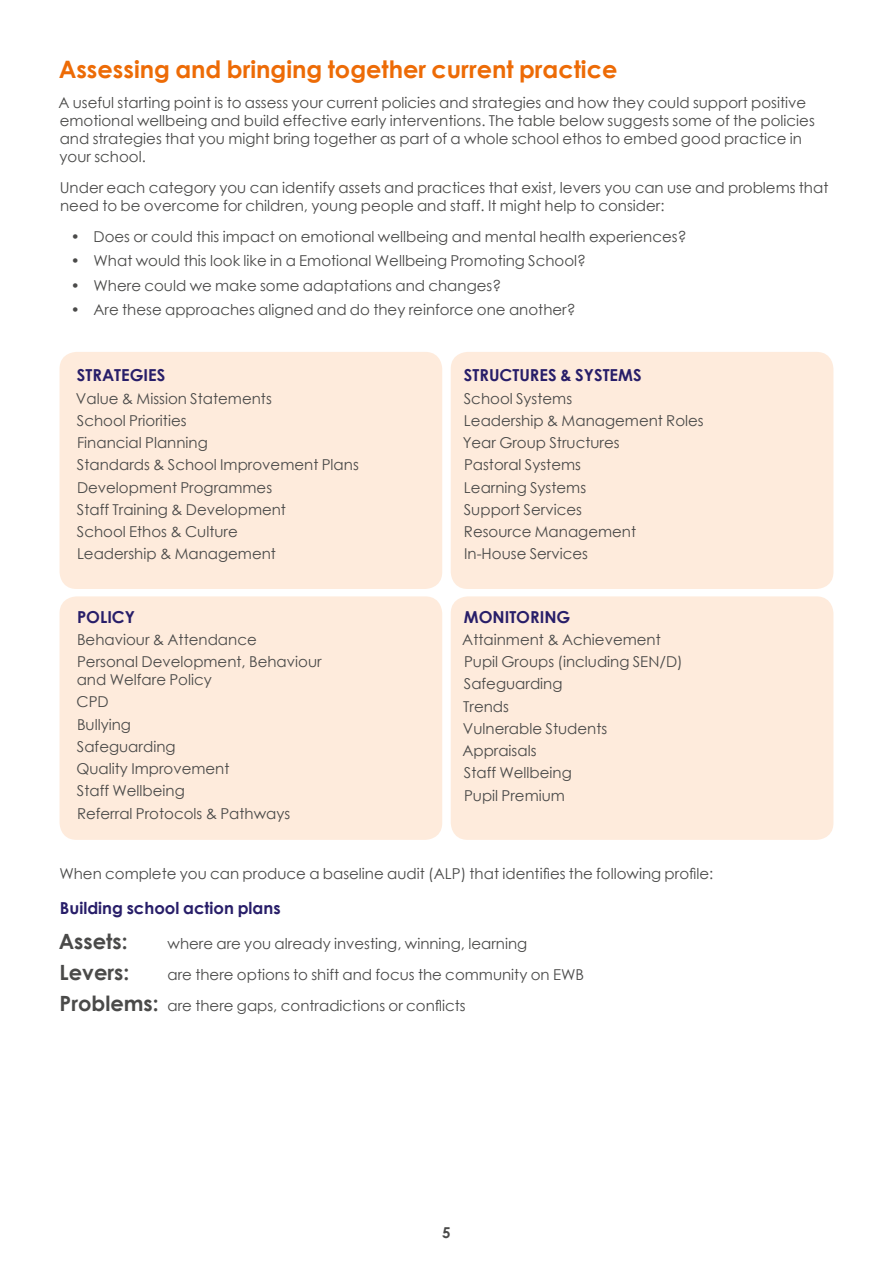
<style>
.page{position:relative;width:893px;height:1263px;background:#fff}
.page>*{position:absolute;margin:0;border:0;box-sizing:border-box;transform-origin:0 0}
.t1{font:700 24px "Century Gothic";color:#ed6b06}
.t2{font:700 21px "Century Gothic";color:#4a4a49}
.t3{font:700 16.5px "Century Gothic";color:#281e69}
.t4{font:15px/22.2px "Century Gothic";color:#4a4a49}
.t5{font:700 15px "Century Gothic";color:#4a4a49}
.s1{font-weight:700;font-size:21px}
</style>
<div class="page">
<div style="left:60px;top:596px;width:382px;height:244px;background:#feebdc;border-radius:17px"></div>
<div style="left:451px;top:596px;width:382px;height:244px;background:#feebdc;border-radius:17px"></div>
<div style="left:60px;top:352px;width:382px;height:237px;background:#feebdc;border-radius:17px"></div>
<div style="left:451px;top:352px;width:382px;height:237px;background:#feebdc;border-radius:17px"></div>
<h1 class="t1" style="left:59px;top:51px;width:560px">Assessing and bringing together current practice</h1>
<p class="t4" style="left:58px;top:94px;width:758px;line-height:18px">A useful starting point is to assess your current policies and strategies and how they could support positive emotional wellbeing and build effective early interventions. The table below suggests some of the policies and strategies that you might bring together as part of a whole school ethos to embed good practice in your school.</p>
<p class="t4" style="left:60px;top:178px;width:770px;line-height:18px">Under each category you can identify assets and practices that exist, levers you can use and problems that need to be overcome for children, young people and staff. It might help to consider:</p>
<p class="t4" style="left:71px;top:225px;width:617px">• Does or could this impact on emotional wellbeing and mental health experiences?</p>
<p class="t4" style="left:71px;top:249px;width:517px">• What would this look like in a Emotional Wellbeing Promoting School?</p>
<p class="t4" style="left:71px;top:274px;width:432px">• Where could we make some adaptations and changes?</p>
<p class="t4" style="left:71px;top:298px;width:506px">• Are these approaches aligned and do they reinforce one another?</p>
<p class="t3" style="left:77px;top:363px;width:90px">STRATEGIES</p>
<p class="t4" style="left:76px;top:387px;width:284px">Value &amp; Mission Statements<br>School Priorities<br>Financial Planning<br>Standards &amp; School Improvement Plans<br>Development Programmes<br>Staff Training &amp; Development<br>School Ethos &amp; Culture<br>Leadership &amp; Management</p>
<p class="t3" style="left:77px;top:604px;width:60px">POLICY</p>
<p class="t4" style="left:77px;top:628px;width:246px">Behaviour &amp; Attendance<br>Personal Development, Behaviour</p>
<p class="t4" style="left:76px;top:668px;width:215px">and Welfare Policy<br>CPD<br>Bullying<br>Safeguarding<br>Quality Improvement<br>Staff Wellbeing<br>Referral Protocols &amp; Pathways</p>
<p class="t3" style="left:464px;top:363px;width:179px">STRUCTURES &amp; SYSTEMS</p>
<p class="t4" style="left:463px;top:387px;width:243px">School Systems<br>Leadership &amp; Management Roles<br>Year Group Structures<br>Pastoral Systems<br>Learning Systems<br>Support Services<br>Resource Management<br>In-House Services</p>
<p class="t3" style="left:464px;top:604px;width:107px">MONITORING</p>
<p class="t4" style="left:462px;top:628px;width:222px">Attainment &amp; Achievement<br>Pupil Groups (including SEN/D)<br>Safeguarding<br>Trends<br>Vulnerable Students<br>Appraisals<br>Staff Wellbeing<br>Pupil Premium</p>
<p class="t4" style="left:59px;top:862px;width:655px">When complete you can produce a baseline audit (ALP) that identifies the following profile:</p>
<p class="t3" style="left:60px;top:895px;width:222px">Building school action plans</p>
<h2 class="t2" style="left:59px;top:925px;width:70px">Assets:</h2>
<p class="t4" style="left:168px;top:932px;width:361px">where are you already investing, winning, learning</p>
<h2 class="t2" style="left:60px;top:956px;width:71px">Levers:</h2>
<p class="t4" style="left:60px;top:959px;width:526px;line-height:30.8px;text-indent:108px">are there options to shift and focus the community on EWB<br><span class="s1">Problems:</span> are there gaps, contradictions or conflicts</p>
<p class="t5" style="left:442px;top:1221px;width:10px">5</p>
</div>
